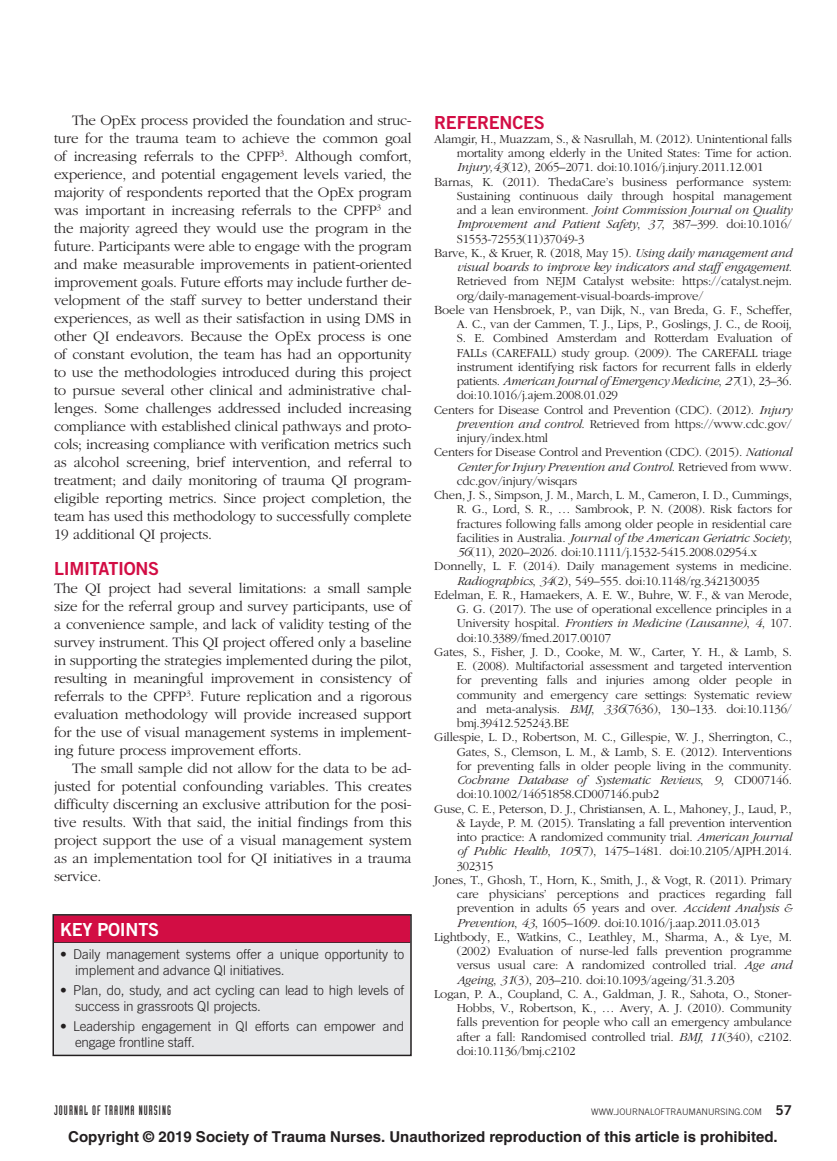
<style>
.page{position:relative;width:837px;height:1161px;background:#fff}
.page>*{position:absolute;margin:0;border:0;box-sizing:border-box;transform-origin:0 0}
.RefTitle{font:18px "Trade Gothic Bold Two";letter-spacing:-.015em;color:#d20d44}
.KeyPointTitle{font:18px "Trade Gothic Bold Two";letter-spacing:-.015em;color:#fff}
.Para{font:300 15px/18px "Garamond";letter-spacing:-.01em;color:#231f20;text-align:justify}
.ParaFL{font:300 15px/18px "Garamond";letter-spacing:-.015em;color:#231f20;text-align:justify}
.t1{font:700 15px "Helvetica";color:#231f20}
.t2{font:300 13.5px/16.5px "Trade Gothic";letter-spacing:-.01em;color:#231f20}
.t3{font:13.5px "Industria Solid";letter-spacing:.08em;color:#231f20}
.Ref{font:300 12.75px/14.2px "Garamond";letter-spacing:-.015em;color:#231f20;text-align:justify}
.t4{font:300 9px "Trade Gothic";color:#231f20}
.s1{font-style:italic}
.s2{font-family:"Trade Gothic Bold Two";font-weight:400;font-size:13.5px}
</style>
<div class="page">
<div style="left:53px;top:915px;width:358px;height:140px;background:#e6e7e9"></div>
<hr style="left:54px;top:941px;width:356px;height:2px;background:#231f20">
<div style="left:54px;top:915px;width:356px;height:27px;background:#d20d44"></div>
<div style="left:52px;top:914px;width:360px;height:142px;border:2px solid #231f20"></div>
<p class="Para" style="left:54px;top:112px;width:359px;text-indent:18px">The OpEx process provided the foundation and struc&shy;ture for the trauma team to achieve the common goal of increasing referrals to the CPFP<sup>3</sup>. Although comfort, experience, and potential engagement levels varied, the majority of respondents reported that the OpEx program was important in increasing referrals to the CPFP<sup>3</sup> and the majority agreed they would use the program in the future. Participants were able to engage with the program and make measurable improvements in patient-oriented improvement goals. Future efforts may include further de&shy;velopment of the staff survey to better understand their experiences, as well as their satisfaction in using DMS in other QI endeavors. Because the OpEx process is one of constant evolution, the team has had an opportunity to use the methodologies introduced during this project to pursue several other clinical and administrative chal&shy;lenges. Some challenges addressed included increasing compliance with established clinical pathways and proto&shy;cols; increasing compliance with verification metrics such as alcohol screening, brief intervention, and referral to treatment; and daily monitoring of trauma QI program&shy;eligible reporting metrics. Since project completion, the team has used this methodology to successfully complete 19 additional QI projects.</p>
<h1 class="RefTitle" style="left:54px;top:558px;width:107px">LIMITATIONS</h1>
<p class="ParaFL" style="left:54px;top:580px;width:359px">The QI project had several limitations: a small sample size for the referral group and survey participants, use of a convenience sample, and lack of validity testing of the survey instrument. This QI project offered only a baseline in supporting the strategies implemented during the pilot, resulting in meaningful improvement in consistency of referrals to the CPFP<sup>3</sup>. Future replication and a rigorous evaluation methodology will provide increased support for the use of visual management systems in implement&shy;ing future process improvement efforts.</p>
<p class="Para" style="left:54px;top:760px;width:359px;text-indent:18px">The small sample did not allow for the data to be ad&shy;justed for potential confounding variables. This creates difficulty discerning an exclusive attribution for the posi&shy;tive results. With that said, the initial findings from this project support the use of a visual management system as an implementation tool for QI initiatives in a trauma service.</p>
<p class="KeyPointTitle" style="left:60px;top:919px;width:101px">KEY POINTS</p>
<p class="t2" style="left:75px;top:945px;width:331px;text-indent:-15px">• Daily management systems offer a unique opportunity to implement and advance QI initiatives.</p>
<p class="t2" style="left:75px;top:981px;width:331px;text-indent:-15px">• Plan, do, study, and act cycling can lead to high levels of success in grassroots QI projects.</p>
<p class="t2" style="left:75px;top:1017px;width:331px;text-indent:-15px">• Leadership engagement in QI efforts can empower and engage frontline staff.</p>
<p class="RefTitle" style="left:434px;top:111px;width:112px">REFERENCES</p>
<p class="Ref" style="left:457px;top:132px;width:337px;text-indent:-22px">Alamgir, H., Muazzam, S., &amp; Nasrullah, M. (2012). Unintentional falls mortality among elderly in the United States: Time for action.<br><span class="s1">Injury,43</span>(12), 2065–2071. doi:10.1016/j.injury.2011.12.001</p>
<p class="Ref" style="left:457px;top:175px;width:337px;text-indent:-22px">Barnas, K. (2011). ThedaCare’s business performance system:<br>Sustaining continuous daily through hospital management and a lean environment. <span class="s1">Joint Commission Journal on Quality Improvement and Patient Safety</span>, <span class="s1">37</span>, 387–399. doi:10.1016/ S1553-72553(11)37049-3</p>
<p class="Ref" style="left:457px;top:246px;width:337px;text-indent:-22px">Barve, K., &amp; Kruer, R. (2018, May 15). <span class="s1">Using daily management and visual boards to improve key indicators and staff engagement</span>.<br>Retrieved from NEJM Catalyst website: https://catalyst.nejm. org/daily-management-visual-boards-improve/</p>
<p class="Ref" style="left:457px;top:303px;width:337px;text-indent:-22px">Boele van Hensbroek, P., van Dijk, N., van Breda, G. F., Scheffer, A. C., van der Cammen, T. J., Lips, P., Goslings, J. C., de Rooij, S. E. Combined Amsterdam and Rotterdam Evaluation of FALLs (CAREFALL) study group. (2009). The CAREFALL triage instrument identifying risk factors for recurrent falls in elderly patients. <span class="s1">American Journal of Emergency Medicine</span>, <span class="s1">27</span>(1), 23–36. doi:10.1016/j.ajem.2008.01.029</p>
<p class="Ref" style="left:457px;top:403px;width:337px;text-indent:-22px">Centers for Disease Control and Prevention (CDC). (2012). <span class="s1">Injury prevention and control</span>. Retrieved from https://www.cdc.gov/ injury/index.html</p>
<p class="Ref" style="left:457px;top:445px;width:337px;text-indent:-22px">Centers for Disease Control and Prevention (CDC). (2015). <span class="s1">National Center for Injury Prevention and Control</span>. Retrieved from www. cdc.gov/injury/wisqars</p>
<p class="Ref" style="left:457px;top:488px;width:337px;text-indent:-22px">Chen, J. S., Simpson, J. M., March, L. M., Cameron, I. D., Cummings, R. G., Lord, S. R., … Sambrook, P. N. (2008). Risk factors for fractures following falls among older people in residential care facilities in Australia. <span class="s1">Journal of the American Geriatric Society</span>, <span class="s1">56</span>(11), 2020–2026. doi:10.1111/j.1532-5415.2008.02954.x</p>
<p class="Ref" style="left:457px;top:559px;width:337px;text-indent:-22px">Donnelly, L. F. (2014). Daily management systems in medicine.<br><span class="s1">Radiographics</span>, <span class="s1">34</span>(2), 549–555. doi:10.1148/rg.342130035</p>
<p class="Ref" style="left:457px;top:588px;width:337px;text-indent:-22px">Edelman, E. R., Hamaekers, A. E. W., Buhre, W. F., &amp; van Merode, G. G. (2017). The use of operational excellence principles in a University hospital. <span class="s1">Frontiers in Medicine (Lausanne)</span>, <span class="s1">4</span>, 107. doi:10.3389/fmed.2017.00107</p>
<p class="Ref" style="left:457px;top:645px;width:337px;text-indent:-22px">Gates, S., Fisher, J. D., Cooke, M. W., Carter, Y. H., &amp; Lamb, S.<br>E. (2008). Multifactorial assessment and targeted intervention for preventing falls and injuries among older people in community and emergency care settings: Systematic review and meta-analysis. <span class="s1">BMJ</span>, <span class="s1">336</span>(7636), 130–133. doi:10.1136/ bmj.39412.525243.BE</p>
<p class="Ref" style="left:457px;top:730px;width:337px;text-indent:-22px">Gillespie, L. D., Robertson, M. C., Gillespie, W. J., Sherrington, C., Gates, S., Clemson, L. M., &amp; Lamb, S. E. (2012). Interventions for preventing falls in older people living in the community.<br><span class="s1">Cochrane Database of Systematic Reviews</span>, <span class="s1">9</span>, CD007146. doi:10.1002/14651858.CD007146.pub2</p>
<p class="Ref" style="left:457px;top:802px;width:337px;text-indent:-22px">Guse, C. E., Peterson, D. J., Christiansen, A. L., Mahoney, J., Laud, P., &amp; Layde, P. M. (2015). Translating a fall prevention intervention into practice: A randomized community trial. <span class="s1">American Journal of Public Health</span>, <span class="s1">105</span>(7), 1475–1481. doi:10.2105/AJPH.2014.<br>302315</p>
<p class="Ref" style="left:457px;top:873px;width:337px;text-indent:-22px">Jones, T., Ghosh, T., Horn, K., Smith, J., &amp; Vogt, R. (2011). Primary care physicians’ perceptions and practices regarding fall prevention in adults 65 years and over. <span class="s1">Accident Analysis &amp; Prevention</span>, <span class="s1">43</span>, 1605–1609. doi:10.1016/j.aap.2011.03.013</p>
<p class="Ref" style="left:457px;top:930px;width:337px;text-indent:-22px">Lightbody, E., Watkins, C., Leathley, M., Sharma, A., &amp; Lye, M. (2002) Evaluation of nurse-led falls prevention programme versus usual care: A randomized controlled trial. <span class="s1">Age and Ageing</span>, <span class="s1">31</span>(3), 203–210. doi:10.1093/ageing/31.3.203</p>
<p class="Ref" style="left:457px;top:987px;width:337px;text-indent:-22px">Logan, P. A., Coupland, C. A., Galdman, J. R., Sahota, O., Stoner-Hobbs, V., Robertson, K., … Avery, A. J. (2010). Community falls prevention for people who call an emergency ambulance after a fall: Randomised controlled trial. <span class="s1">BMJ</span>, <span class="s1">11</span>(340), c2102. doi:10.1136/bmj.c2102</p>
<p class="t3" style="left:54px;top:1102px;width:119px">JOURNAL OF TRAUMA NURSING</p>
<p class="t4" style="left:591px;top:1106px;width:202px">WWW.JOURNALOFTRAUMANURSING.COM <span class="s2">57</span></p>
<p class="t1" style="left:68px;top:1127px;width:711px">Copyright © 2019 Society of Trauma Nurses. Unauthorized reproduction of this article is prohibited.</p>
</div>
